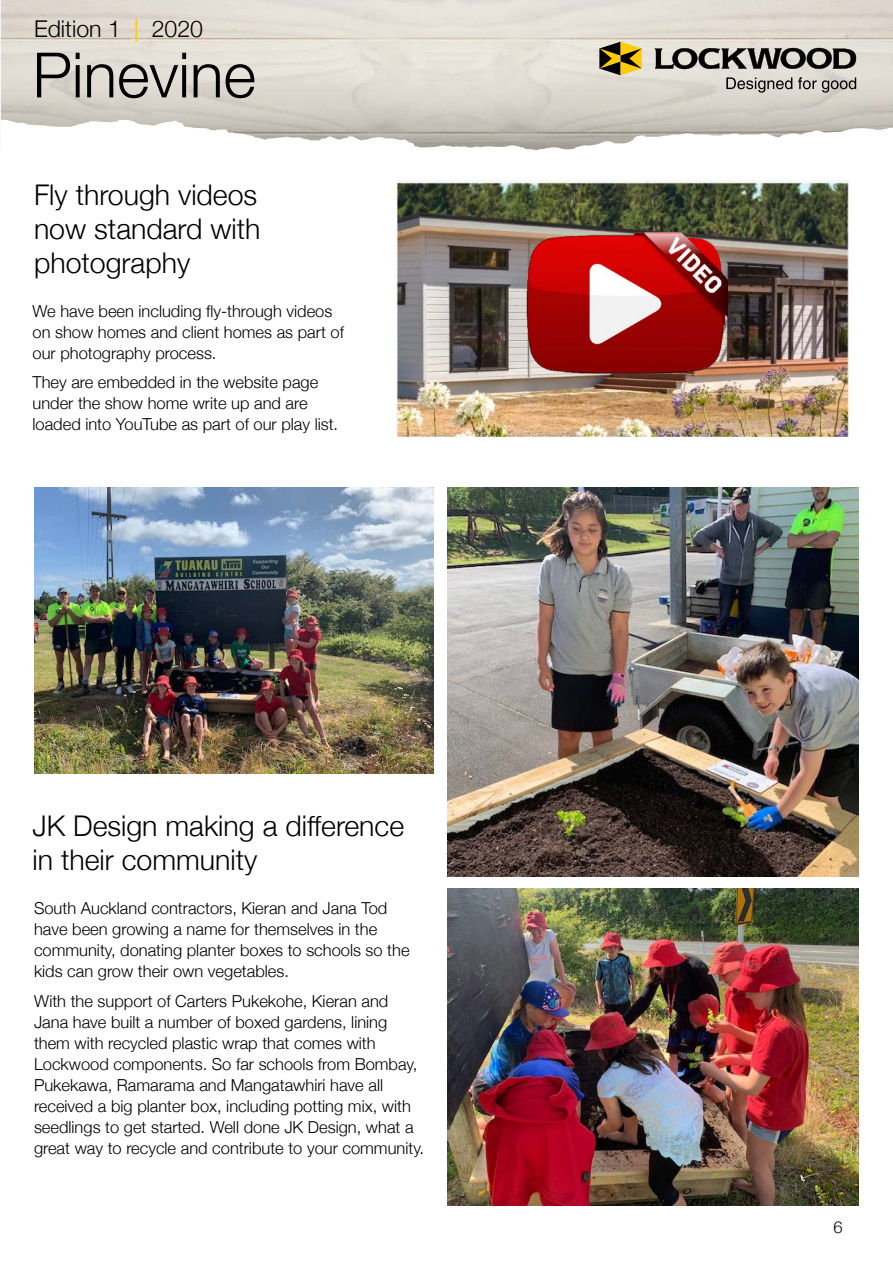
<style>
.page{position:relative;width:893px;height:1263px;background:#fff}
.page>*{position:absolute;margin:0;border:0;box-sizing:border-box;transform-origin:0 0}
.t1{font:300 62.55px "Helvetica Neue";color:#000}
.t2{font:300 28.5px/34.2px "Helvetica Neue";color:#000;text-align:justify}
.t3{font:300 23.1px "Helvetica Neue";color:#000}
.t4{font:300 16.5px/21px "Helvetica Neue";color:#000}
.s1{font-weight:400;color:#ffcb05}
</style>
<div class="page">
<svg style="left:1px;top:119px;width:892px;height:32px"></svg>
<svg style="left:654px;top:48px;width:202px;height:21px;background:#72706c"></svg>
<svg style="left:599px;top:42px;width:43px;height:33px"></svg>
<svg style="left:726px;top:77px;width:66px;height:16px"></svg>
<svg style="left:798px;top:77px;width:58px;height:16px"></svg>
<img style="left:397px;top:181px;width:451px;height:255px">
<img style="left:526px;top:199px;width:202px;height:206px">
<img style="left:448px;top:488px;width:411px;height:388px">
<img style="left:448px;top:889px;width:411px;height:317px">
<img style="left:34px;top:488px;width:400px;height:286px">
<h3 class="t3" style="left:34px;top:15px;width:171px">Edition 1 <span class="s1">|</span> 2020</h3>
<h1 class="t1" style="left:33px;top:37px;width:225px">Pinevine</h1>
<h2 class="t2" style="left:34px;top:177px;width:228px">Fly through videos now standard with photography</h2>
<p class="t4" style="left:33px;top:300px;width:313px">We have been including fly-through videos on show homes and client homes as part of our photography process.</p>
<p class="t4" style="left:33px;top:371px;width:307px">They are embedded in the website page under the show home write up and are loaded into YouTube as part of our play list.</p>
<h2 class="t2" style="left:33px;top:808px;width:373px">JK Design making a difference in their community</h2>
<p class="t4" style="left:34px;top:897px;width:377px">South Auckland contractors, Kieran and Jana Tod have been growing a name for themselves in the community, donating planter boxes to schools so the kids can grow their own vegetables.</p>
<p class="t4" style="left:34px;top:990px;width:392px">With the support of Carters Pukekohe, Kieran and Jana have built a number of boxed gardens, lining them with recycled plastic wrap that comes with Lockwood components. So far schools from Bombay, Pukekawa, Ramarama and Mangatawhiri have all received a big planter box, including potting mix, with seedlings to get started. Well done JK Design, what a great way to recycle and contribute to your community.</p>
<p class="t4" style="left:833px;top:1216px;width:11px">6</p>
</div>
